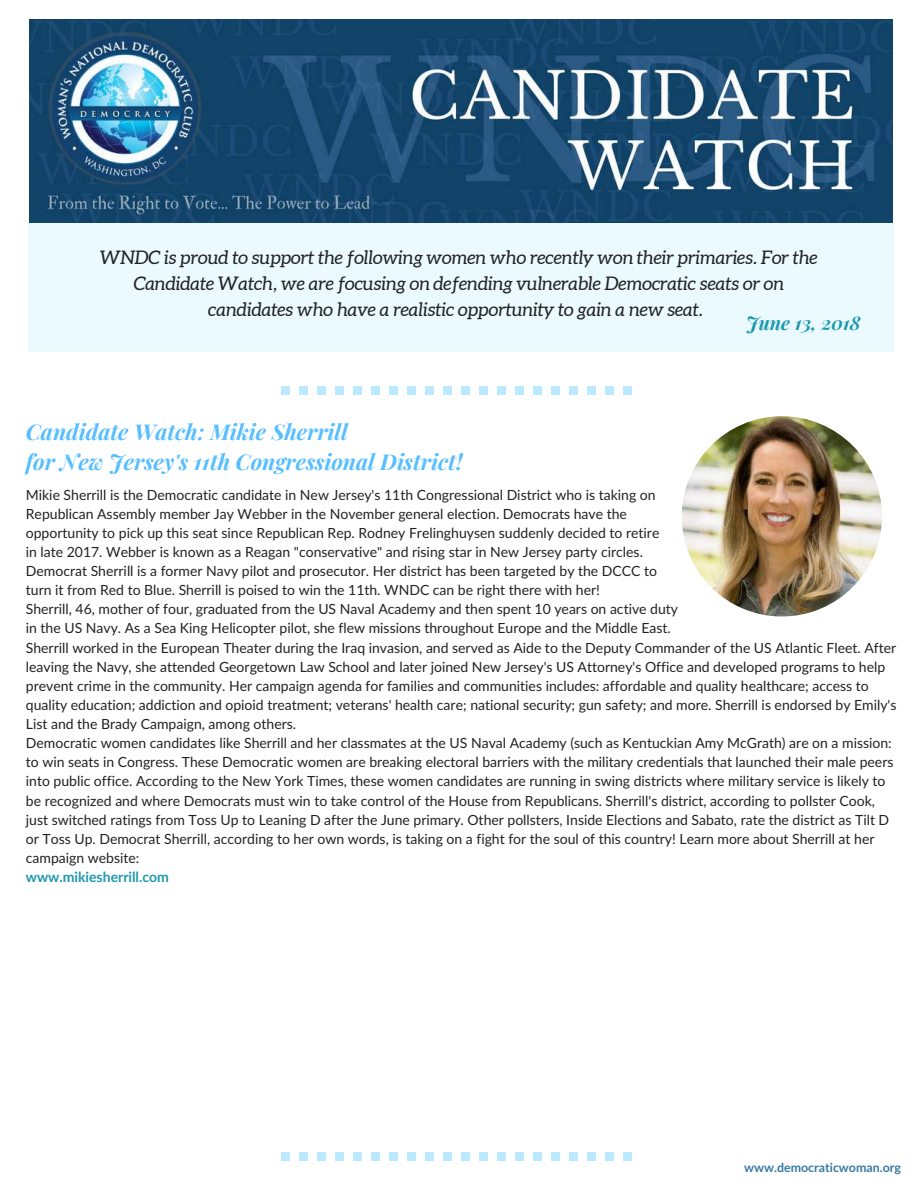
<style>
.page{position:relative;width:918px;height:1188px;background:#fff}
.page>*{position:absolute;margin:0;border:0;box-sizing:border-box;transform-origin:0 0}
.t1{font:italic 700 21.75px/30.3px "Playfair Display";color:#57beff}
.t2{font:italic 18.75px/25.8px "Aleo";color:#222;text-align:center}
.t3{font:italic 700 18.75px "Playfair Display";color:#1d98ae}
.t4{font:13.95px/19.2px "Lato Latin";color:#222}
.t5{font:700 13.95px "Lato";color:#1d98ae}
.t6{font:700 12.45px "Lato";color:#387aa4}
</style>
<div class="page">
<img style="left:29px;top:19px;width:863px;height:205px">
<div style="left:28px;top:224px;width:865px;height:128px;background:#eafaff"></div>
<img style="left:682px;top:416px;width:200px;height:200px;border-radius:50%">
<div style="left:623px;top:386px;width:9px;height:9px;background:#bbe9ff"></div>
<div style="left:605px;top:386px;width:9px;height:9px;background:#bbe9ff"></div>
<div style="left:587px;top:386px;width:9px;height:9px;background:#bbe9ff"></div>
<div style="left:551px;top:386px;width:9px;height:9px;background:#bbe9ff"></div>
<div style="left:533px;top:386px;width:9px;height:9px;background:#bbe9ff"></div>
<div style="left:569px;top:386px;width:9px;height:9px;background:#bbe9ff"></div>
<div style="left:515px;top:386px;width:9px;height:9px;background:#bbe9ff"></div>
<div style="left:317px;top:386px;width:9px;height:9px;background:#bbe9ff"></div>
<div style="left:335px;top:386px;width:9px;height:9px;background:#bbe9ff"></div>
<div style="left:353px;top:386px;width:9px;height:9px;background:#bbe9ff"></div>
<div style="left:299px;top:386px;width:9px;height:9px;background:#bbe9ff"></div>
<div style="left:281px;top:386px;width:9px;height:9px;background:#bbe9ff"></div>
<div style="left:389px;top:386px;width:9px;height:9px;background:#bbe9ff"></div>
<div style="left:443px;top:386px;width:9px;height:9px;background:#bbe9ff"></div>
<div style="left:461px;top:386px;width:9px;height:9px;background:#bbe9ff"></div>
<div style="left:479px;top:386px;width:9px;height:9px;background:#bbe9ff"></div>
<div style="left:407px;top:386px;width:9px;height:9px;background:#bbe9ff"></div>
<div style="left:497px;top:386px;width:9px;height:9px;background:#bbe9ff"></div>
<div style="left:425px;top:386px;width:9px;height:9px;background:#bbe9ff"></div>
<div style="left:371px;top:386px;width:9px;height:9px;background:#bbe9ff"></div>
<div style="left:623px;top:1152px;width:9px;height:9px;background:#bbe9ff"></div>
<div style="left:605px;top:1152px;width:9px;height:9px;background:#bbe9ff"></div>
<div style="left:587px;top:1152px;width:9px;height:9px;background:#bbe9ff"></div>
<div style="left:551px;top:1152px;width:9px;height:9px;background:#bbe9ff"></div>
<div style="left:533px;top:1152px;width:9px;height:9px;background:#bbe9ff"></div>
<div style="left:569px;top:1152px;width:9px;height:9px;background:#bbe9ff"></div>
<div style="left:515px;top:1152px;width:9px;height:9px;background:#bbe9ff"></div>
<div style="left:317px;top:1152px;width:9px;height:9px;background:#bbe9ff"></div>
<div style="left:335px;top:1152px;width:9px;height:9px;background:#bbe9ff"></div>
<div style="left:353px;top:1152px;width:9px;height:9px;background:#bbe9ff"></div>
<div style="left:299px;top:1152px;width:9px;height:9px;background:#bbe9ff"></div>
<div style="left:281px;top:1152px;width:9px;height:9px;background:#bbe9ff"></div>
<div style="left:389px;top:1152px;width:9px;height:9px;background:#bbe9ff"></div>
<div style="left:443px;top:1152px;width:9px;height:9px;background:#bbe9ff"></div>
<div style="left:461px;top:1152px;width:9px;height:9px;background:#bbe9ff"></div>
<div style="left:479px;top:1152px;width:9px;height:9px;background:#bbe9ff"></div>
<div style="left:407px;top:1152px;width:9px;height:9px;background:#bbe9ff"></div>
<div style="left:497px;top:1152px;width:9px;height:9px;background:#bbe9ff"></div>
<div style="left:425px;top:1152px;width:9px;height:9px;background:#bbe9ff"></div>
<div style="left:371px;top:1152px;width:9px;height:9px;background:#bbe9ff"></div>
<h2 class="t2" style="left:100px;top:245px;width:719px">WNDC is proud to support the following women who recently won their primaries. For the<br>Candidate Watch, we are focusing on defending vulnerable Democratic seats or on candidates who have a realistic opportunity to gain a new seat.</h2>
<h2 class="t3" style="left:746px;top:309px;width:116px">June 13, 2018</h2>
<h1 class="t1" style="left:26px;top:416px;width:438px">Candidate Watch: Mikie Sherrill<br>for New Jersey's 11th Congressional District!</h1>
<p class="t4" style="left:26px;top:485px;width:872px">Mikie Sherrill is the Democratic candidate in New Jersey's 11th Congressional District who is taking on<br>Republican Assembly member Jay Webber in the November general election. Democrats have the<br>opportunity to pick up this seat since Republican Rep. Rodney Frelinghuysen suddenly decided to retire<br>in late 2017. Webber is known as a Reagan "conservative" and rising star in New Jersey party circles.<br>Democrat Sherrill is a former Navy pilot and prosecutor. Her district has been targeted by the DCCC to<br>turn it from Red to Blue. Sherrill is poised to win the 11th. WNDC can be right there with her!<br>Sherrill, 46, mother of four, graduated from the US Naval Academy and then spent 10 years on active duty<br>in the US Navy. As a Sea King Helicopter pilot, she flew missions throughout Europe and the Middle East.<br>Sherrill worked in the European Theater during the Iraq invasion, and served as Aide to the Deputy Commander of the US Atlantic Fleet. After leaving the Navy, she attended Georgetown Law School and later joined New Jersey's US Attorney's Office and developed programs to help prevent crime in the community. Her campaign agenda for families and communities includes: affordable and quality healthcare; access to quality education; addiction and opioid treatment; veterans' health care; national security; gun safety; and more. Sherrill is endorsed by Emily's List and the Brady Campaign, among others.<br>Democratic women candidates like Sherrill and her classmates at the US Naval Academy (such as Kentuckian Amy McGrath) are on a mission: to win seats in Congress. These Democratic women are breaking electoral barriers with the military credentials that launched their male peers into public office. According to the New York Times, these women candidates are running in swing districts where military service is likely to be recognized and where Democrats must win to take control of the House from Republicans. Sherrill's district, according to pollster Cook, just switched ratings from Toss Up to Leaning D after the June primary. Other pollsters, Inside Elections and Sabato, rate the district as Tilt D or Toss Up. Democrat Sherrill, according to her own words, is taking on a fight for the soul of this country! Learn more about Sherrill at her campaign website:</p>
<p class="t5" style="left:26px;top:868px;width:145px">www.mikiesherrill.com</p>
<p class="t6" style="left:744px;top:1160px;width:158px">www.democraticwoman.org</p>
</div>
